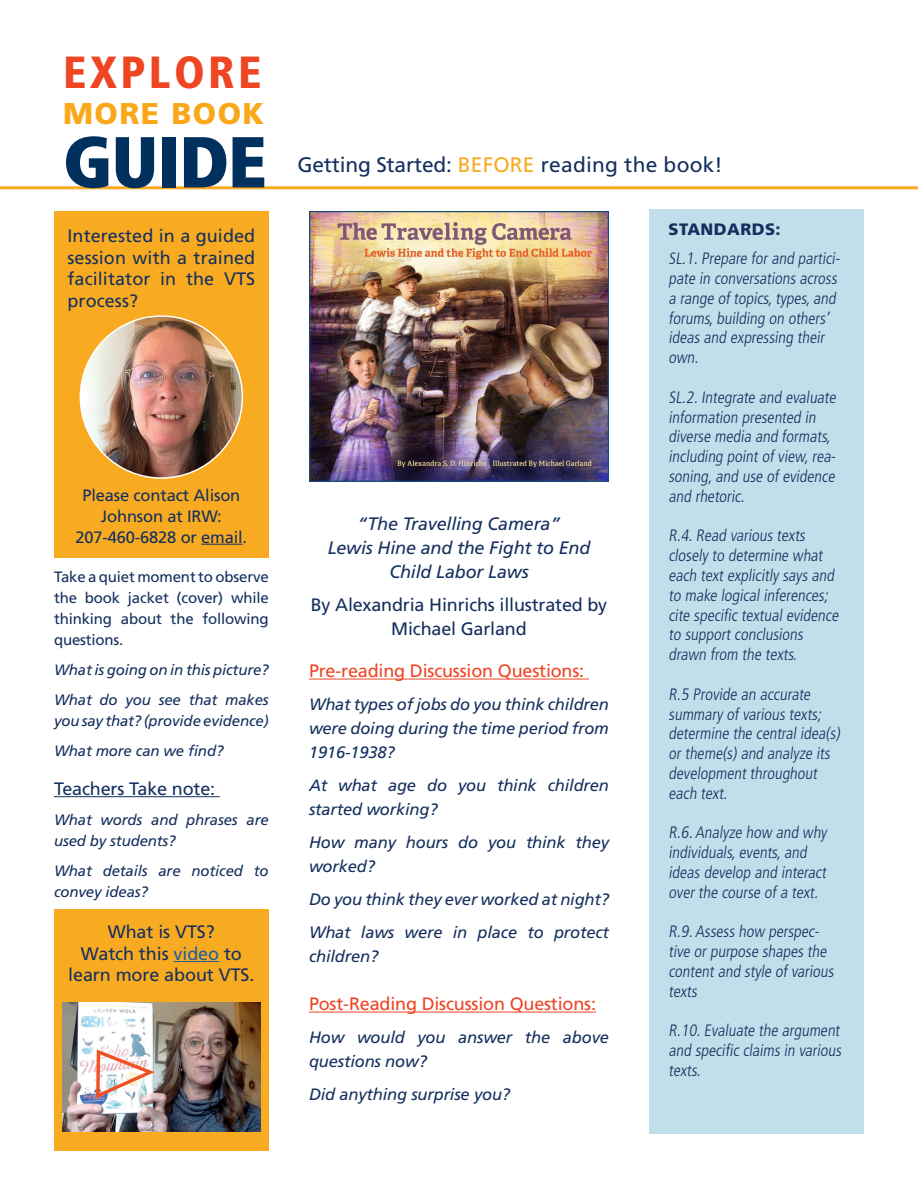
<style>
.page{position:relative;width:918px;height:1188px;background:#fff}
.page>*{position:absolute;margin:0;border:0;box-sizing:border-box;transform-origin:0 0}
.t1{font:900 condensed 72px "Frutiger";letter-spacing:-.01em;color:#00305e}
.t2{font:900 condensed 45px "Frutiger";letter-spacing:.075em;color:#ef4523}
.t3{font:900 30px "Frutiger";letter-spacing:.05em;color:#faa819}
.t4{font:21px "Frutiger";letter-spacing:.01em;color:#15305e}
.t5{font:18px/21.6px "Frutiger";letter-spacing:-.005em;color:#15305e;text-align:center}
.t6{font:18px "Frutiger";letter-spacing:-.01em;color:#ef4523}
.t7{font:italic 18px/24px "Frutiger";letter-spacing:-.01em;color:#15305e;text-align:center}
.t8{font:300 condensed 16.5px/19.8px "Frutiger";color:#15305e}
.t9{font:italic 16.5px/24px "Frutiger";letter-spacing:-.01em;color:#15305e}
.t10{font:16.5px/21px "Frutiger";letter-spacing:-.01em;color:#15305e;text-align:center}
.t11{font:900 16.5px "Frutiger";letter-spacing:.025em;color:#15305e}
.t12{font:italic 15px/30px "Frutiger";letter-spacing:-.01em;color:#15305e}
.t13{font:15px/21px "Frutiger";letter-spacing:-.01em;color:#15305e;text-align:justify}
.s1{color:#215e9f}
.s2{color:#f8ab20}
</style>
<div class="page">
<div style="left:649px;top:209px;width:215px;height:925px;background:#c1deeb"></div>
<hr style="left:0;top:186px;width:918px;height:3px;background:#f8ab20">
<div style="left:54px;top:211px;width:215px;height:346px;background:#f8ab20"></div>
<hr style="left:201px;top:544px;width:42px;height:1px;background:#15305e">
<img style="left:80px;top:316px;width:162px;height:162px;border-radius:81px">
<hr style="left:309px;top:679px;width:280px;height:1px;background:#ef4523">
<hr style="left:309px;top:1012px;width:287px;height:1px;background:#ef4523">
<div style="left:54px;top:910px;width:215px;height:241px;background:#f8ab20"></div>
<hr style="left:174px;top:961px;width:45px;height:1px;background:#215e9f">
<img style="left:62px;top:1003px;width:199px;height:129px">
<svg style="left:94px;top:1047px;width:61px;height:54px;background:#e7cec9"></svg>
<img style="left:311px;top:213px;width:296px;height:267px">
<div style="left:309px;top:211px;width:300px;height:271px;border:1px solid #164a7d"></div>
<hr style="left:54px;top:796px;width:166px;height:1px;background:#15305e">
<h2 class="t2" style="left:63px;top:46px;width:200px">EXPLORE</h2>
<h3 class="t3" style="left:63px;top:96px;width:203px">MORE BOOK</h3>
<h1 class="t1" style="left:63px;top:118px;width:205px">GUIDE</h1>
<p class="t5" style="left:68px;top:225px;width:189px;text-align:justify">Interested in a guided session with a trained facilitator in the VTS process?</p>
<p class="t10" style="left:76px;top:484px;width:173px">Please contact Alison<br>Johnson at IRW:<br>207-460-6828 or email.</p>
<p class="t13" style="left:54px;top:566px;width:216px">Take a quiet moment to observe the book jacket (cover) while thinking about the following questions.</p>
<p class="t12" style="left:54px;top:655px;width:216px">What is going on in this picture?<br>What do you see that makes</p>
<p class="t12" style="left:54px;top:706px;width:216px">you say that? (provide evidence)<br>What more can we find?</p>
<p class="t5" style="left:54px;top:778px;width:163px">Teachers Take note:</p>
<p class="t12" style="left:54px;top:809px;width:216px;line-height:21px">What words and phrases are used by students?</p>
<p class="t12" style="left:54px;top:860px;width:216px;line-height:21px">What details are noticed to convey ideas?</p>
<p class="t5" style="left:68px;top:921px;width:188px">What is VTS?<br>Watch this <span class="s1">video</span> to learn more about VTS.</p>
<p class="t4" style="left:298px;top:152px;width:427px">Getting Started: <span class="s2">BEFORE</span> reading the book!</p>
<p class="t7" style="left:328px;top:512px;width:264px">“The Travelling Camera”<br>Lewis Hine and the Fight to End<br>Child Labor Laws</p>
<p class="t5" style="left:311px;top:593px;width:298px;line-height:24px">By Alexandria Hinrichs illustrated by<br>Michael Garland</p>
<p class="t6" style="left:309px;top:660px;width:277px">Pre-reading Discussion Questions:</p>
<p class="t9" style="left:309px;top:692px;width:301px;text-align:justify">What types of jobs do you think children were doing during the time period from 1916-1938?</p>
<p class="t9" style="left:309px;top:773px;width:301px">At what age do you think children started working?</p>
<p class="t9" style="left:309px;top:830px;width:302px">How many hours do you think they worked?</p>
<p class="t9" style="left:309px;top:883px;width:302px;line-height:33px">Do you think they ever worked at night?<br>What laws were in place to protect</p>
<p class="t9" style="left:309px;top:944px;width:71px">children?</p>
<p class="t6" style="left:309px;top:993px;width:289px">Post-Reading Discussion Questions:</p>
<p class="t9" style="left:309px;top:1025px;width:301px">How would you answer the above questions now?</p>
<p class="t9" style="left:309px;top:1082px;width:203px">Did anything surprise you?</p>
<p class="t11" style="left:669px;top:220px;width:114px">STANDARDS:</p>
<p class="t8" style="left:669px;top:249px;width:176px">SL.1.Prepare for and partici&shy;pate in conversations across a range of topics,types,and forums,building on others’ ideas and expressing their own.</p>
<p class="t8" style="left:669px;top:387px;width:172px">SL.2.Integrate and evaluate information presented in diverse media and formats, including point of view,rea&shy;soning,and use of evidence and rhetoric.</p>
<p class="t8" style="left:669px;top:526px;width:174px">R.4.Read various texts closely to determine what each text explicitly says and to make logical inferences; cite specific textual evidence to support conclusions drawn from the texts.</p>
<p class="t8" style="left:669px;top:684px;width:176px">R.5 Provide an accurate summary of various texts; determine the central idea(s) or theme(s) and analyze its development throughout each text.</p>
<p class="t8" style="left:669px;top:823px;width:162px">R.6.Analyze how and why individuals,events,and ideas develop and interact over the course of a text.</p>
<p class="t8" style="left:669px;top:922px;width:169px">R.9.Assess how perspec&shy;tive or purpose shapes the content and style of various texts</p>
<p class="t8" style="left:669px;top:1021px;width:177px;text-align:justify">R.10.Evaluate the argument and specific claims in various texts.</p>
</div>
